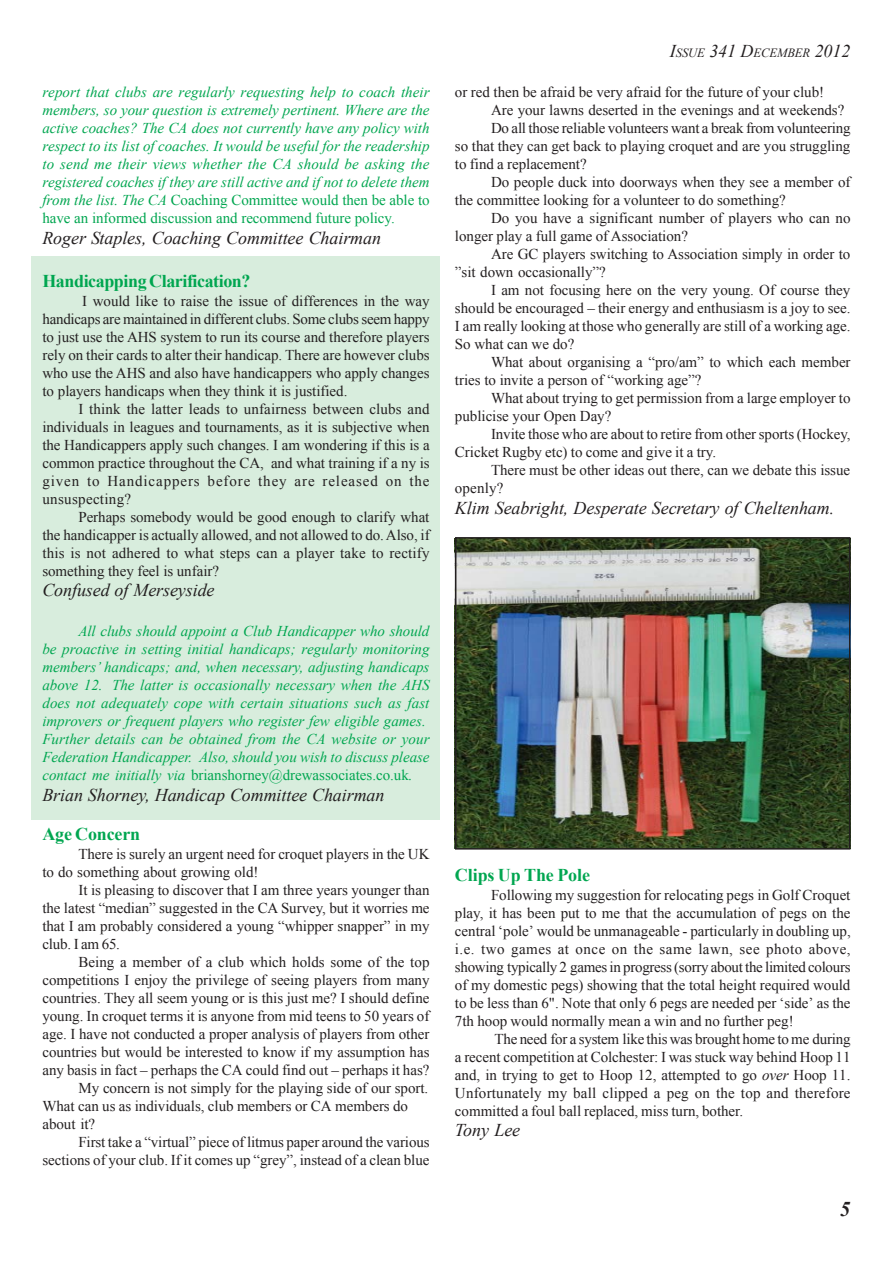
<style>
.page{position:relative;width:893px;height:1263px;background:#fff}
.page>*{position:absolute;margin:0;border:0;box-sizing:border-box;transform-origin:0 0}
.t1{font:italic 700 21px "Times New Roman";color:#231f20}
.t2{font:italic 18px "Times New Roman";letter-spacing:-.005em;color:#231f20}
.t3{font:700 18px "Times New Roman";letter-spacing:-.025em;color:#00a650}
.t4{font:700 18px "Times New Roman";letter-spacing:-.005em;color:#00a650}
.t5{font:15px/18px "Times New Roman";letter-spacing:-.005em;color:#231f20;text-align:justify}
.t6{font:italic 15px/18px "Times New Roman";letter-spacing:-.005em;color:#00a650;text-align:justify}
.t7{font:italic 12.6px "Times New Roman";letter-spacing:-.01em;color:#231f20}
.s1{font-style:normal}
.s2{font-size:18px}
.s3{font-style:italic}
</style>
<div class="page">
<div style="left:32px;top:256px;width:408px;height:563px;background:#d8eddd"></div>
<img style="left:457px;top:539px;width:391px;height:309px">
<div style="left:455px;top:537px;width:395px;height:313px;border:1px solid #231f20"></div>
<p class="t6" style="left:42px;top:83px;width:389px">report that clubs are regularly requesting help to coach their members, so your question is extremely pertinent. Where are the active coaches? The CA does not currently have any policy with respect to its list of coaches. It would be useful for the readership to send me their views whether the CA should be asking the registered coaches if they are still active and if not to delete them from the list. The CA <span class="s1">Coaching Committee would then be able to have an informed discussion and recommend future policy.</span></p>
<p class="t2" style="left:42px;top:227px;width:340px">Roger Staples, Coaching Committee Chairman</p>
<p class="t3" style="left:42px;top:271px;width:210px">Handicapping Clarification?</p>
<p class="t5" style="left:42px;top:292px;width:389px;text-indent:40px">I would like to raise the issue of differences in the way handicaps are maintained in different clubs. Some clubs seem happy to just use the AHS system to run its course and therefore players rely on their cards to alter their handicap. There are however clubs who use the AHS and also have handicappers who apply changes to players handicaps when they think it is justified.</p>
<p class="t5" style="left:42px;top:400px;width:389px;text-indent:36px">I think the latter leads to unfairness between clubs and individuals in leagues and tournaments, as it is subjective when the Handicappers apply such changes. I am wondering if this is a common practice throughout the CA, and what training if a ny is given to Handicappers before they are released on the unsuspecting?</p>
<p class="t5" style="left:42px;top:508px;width:389px;text-indent:36px">Perhaps somebody would be good enough to clarify what the handicapper is actually allowed, and not allowed to do. Also, if this is not adhered to what steps can a player take to rectify something they feel is unfair?</p>
<p class="t2" style="left:42px;top:580px;width:174px">Confused of Merseyside</p>
<p class="t6" style="left:42px;top:622px;width:389px;text-align:left;text-indent:36px">All clubs should appoint a Club Handicapper who should be proactive in setting initial handicaps; regularly monitoring members’ handicaps; and, when necessary, adjusting handicaps above 12. The latter is occasionally necessary when the AHS does not adequately cope with certain situations such as fast improvers or frequent players who register few eligible games.<br>Further details can be obtained from the CA website or your Federation Handicapper. Also, should you wish to discuss please contact me initially via <span class="s1">brianshorney@drewassociates.co.uk</span>.</p>
<p class="t2" style="left:42px;top:785px;width:344px">Brian Shorney, Handicap Committee Chairman</p>
<p class="t3" style="left:42px;top:824px;width:99px">Age Concern</p>
<p class="t5" style="left:42px;top:845px;width:389px;text-indent:36px">There is surely an urgent need for croquet players in the UK to do something about growing old!</p>
<p class="t5" style="left:42px;top:881px;width:389px;text-indent:36px">It is pleasing to discover that I am three years younger than the latest “median” suggested in the CA Survey, but it worries me that I am probably considered a young “whipper snapper” in my club. I am 65.</p>
<p class="t5" style="left:78px;top:953px;width:353px">Being a member of a club which holds some of the top</p>
<p class="t5" style="left:42px;top:971px;width:389px">competitions I enjoy the privilege of seeing players from many</p>
<p class="t5" style="left:42px;top:989px;width:389px">countries. They all seem young or is this just me? I should define</p>
<p class="t5" style="left:42px;top:1007px;width:388px">young. In croquet terms it is anyone from mid teens to 50 years of</p>
<p class="t5" style="left:42px;top:1025px;width:389px">age. I have not conducted a proper analysis of players from other</p>
<p class="t5" style="left:42px;top:1043px;width:389px">countries but would be interested to know if my assumption has</p>
<p class="t5" style="left:42px;top:1061px;width:389px">any basis in fact – perhaps the CA could find out – perhaps it has?</p>
<p class="t5" style="left:78px;top:1079px;width:351px">My concern is not simply for the playing side of our sport.</p>
<p class="t5" style="left:42px;top:1097px;width:367px">What can us as individuals, club members or CA members do</p>
<p class="t5" style="left:42px;top:1115px;width:54px">about it?</p>
<p class="t5" style="left:78px;top:1133px;width:353px">First take a “virtual” piece of litmus paper around the various</p>
<p class="t5" style="left:42px;top:1151px;width:389px">sections of your club. If it comes up “grey”, instead of a clean blue</p>
<p class="t7" style="left:670px;top:45px;width:182px"><span class="s2">I</span>SSUE <span class="s2">341 D</span>ECEMBER <span class="s2">2012</span></p>
<p class="t5" style="left:455px;top:83px;width:371px">or red then be afraid be very afraid for the future of your club!</p>
<p class="t5" style="left:491px;top:101px;width:355px">Are your lawns deserted in the evenings and at weekends?</p>
<p class="t5" style="left:491px;top:119px;width:361px">Do all those reliable volunteers want a break from volunteering</p>
<p class="t5" style="left:455px;top:137px;width:397px">so that they can get back to playing croquet and are you struggling</p>
<p class="t5" style="left:455px;top:155px;width:133px">to find a replacement?</p>
<p class="t5" style="left:491px;top:173px;width:361px">Do people duck into doorways when they see a member of</p>
<p class="t5" style="left:455px;top:191px;width:332px">the committee looking for a volunteer to do something?</p>
<p class="t5" style="left:491px;top:209px;width:361px">Do you have a significant number of players who can no</p>
<p class="t5" style="left:455px;top:227px;width:234px">longer play a full game of Association?</p>
<p class="t5" style="left:491px;top:245px;width:361px">Are GC players switching to Association simply in order to</p>
<p class="t5" style="left:455px;top:263px;width:152px">”sit down occasionally”?</p>
<p class="t5" style="left:491px;top:281px;width:361px">I am not focusing here on the very young. Of course they</p>
<p class="t5" style="left:455px;top:299px;width:397px">should be encouraged – their energy and enthusiasm is a joy to see.</p>
<p class="t5" style="left:455px;top:317px;width:397px">I am really looking at those who generally are still of a working age.</p>
<p class="t5" style="left:455px;top:335px;width:121px">So what can we do?</p>
<p class="t5" style="left:491px;top:353px;width:361px">What about organising a “pro/am” to which each member</p>
<p class="t5" style="left:455px;top:371px;width:248px">tries to invite a person of “working age”?</p>
<p class="t5" style="left:491px;top:389px;width:361px">What about trying to get permission from a large employer to</p>
<p class="t5" style="left:455px;top:407px;width:158px">publicise your Open Day?</p>
<p class="t5" style="left:491px;top:425px;width:361px">Invite those who are about to retire from other sports (Hockey,</p>
<p class="t5" style="left:455px;top:443px;width:263px">Cricket Rugby etc) to come and give it a try.</p>
<p class="t5" style="left:491px;top:461px;width:361px">There must be other ideas out there, can we debate this issue</p>
<p class="t5" style="left:455px;top:479px;width:50px">openly?</p>
<p class="t2" style="left:455px;top:497px;width:381px">Klim Seabright, Desperate Secretary of Cheltenham.</p>
<p class="t4" style="left:455px;top:865px;width:136px">Clips Up The Pole</p>
<p class="t5" style="left:455px;top:886px;width:397px;text-indent:36px">Following my suggestion for relocating pegs in Golf Croquet play, it has been put to me that the accumulation of pegs on the central ‘pole’ would be unmanageable - particularly in doubling up, i.e. two games at once on the same lawn, see photo above, showing typically 2 games in progress (sorry about the limited colours of my domestic pegs) showing that the total height required would to be less than 6". Note that only 6 pegs are needed per ‘side’ as the 7th hoop would normally mean a win and no further peg!</p>
<p class="t5" style="left:455px;top:1030px;width:397px;text-indent:40px">The need for a system like this was brought home to me during a recent competition at Colchester: I was stuck way behind Hoop 11 and, in trying to get to Hoop 12, attempted to go <span class="s3">over</span> Hoop 11.<br>Unfortunately my ball clipped a peg on the top and therefore committed a foul ball replaced, miss turn, bother.</p>
<p class="t2" style="left:455px;top:1120px;width:67px">Tony Lee</p>
<h1 class="t1" style="left:840px;top:1197px;width:12px">5</h1>
</div>
